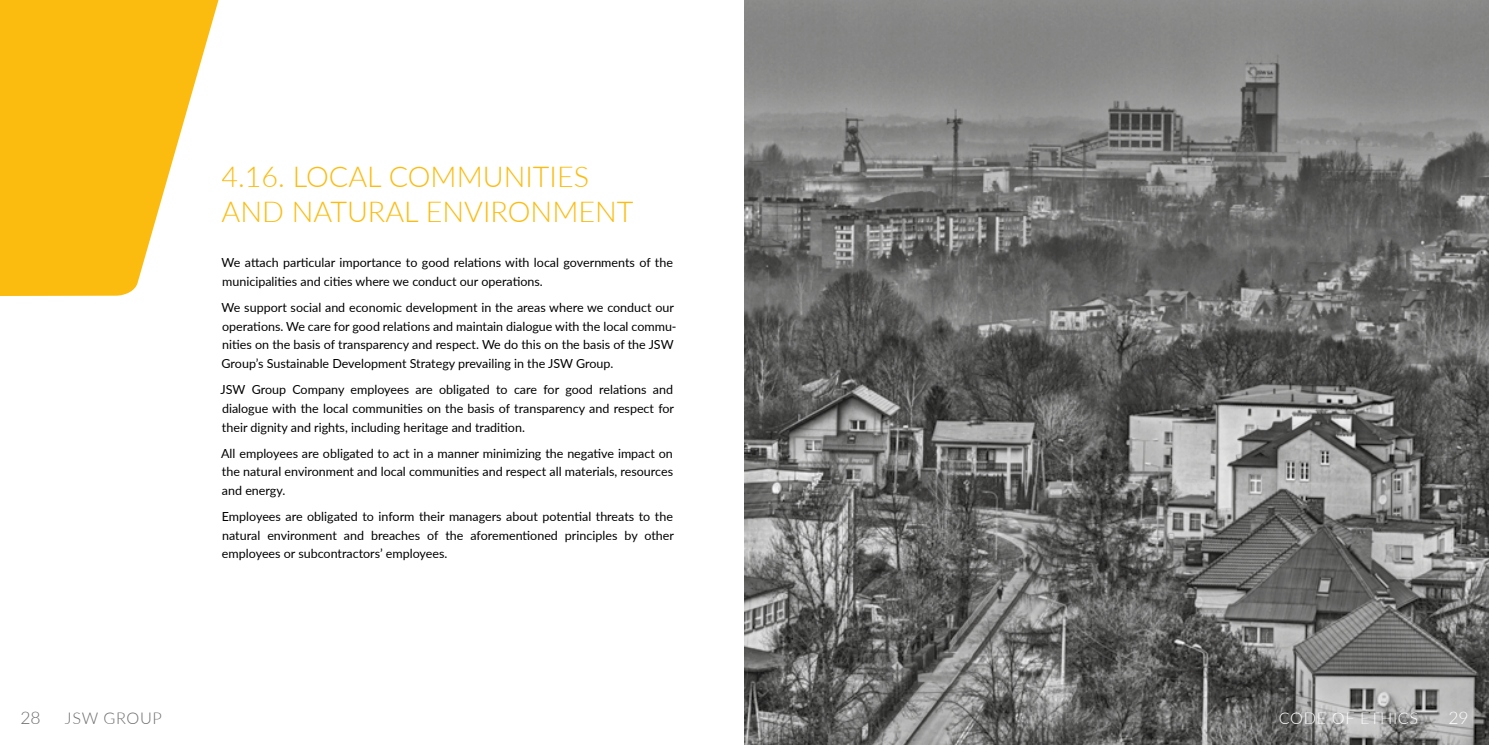
<style>
.page{position:relative;width:1489px;height:745px;background:#fff}
.page>*{position:absolute;margin:0;border:0;box-sizing:border-box;transform-origin:0 0}
.t1{font:300 28.75px/35px "Lato";color:#fcbc0f}
.t2{font:300 17.5px "Lato";color:#6f6e6e}
.t3{font:300 17.5px "Lato";color:#fff}
.t4{font:300 16.25px "Lato";letter-spacing:.04em;color:#fff}
.t5{font:300 16.25px "Lato";letter-spacing:.04em;color:#6f6e6e}
.t6{font:12.5px/18.8px "Lato";color:#000;text-align:justify}
</style>
<div class="page">
<svg style="left:0;top:0;width:219px;height:296px;fill:#fcbc0f"></svg>
<img style="left:744px;top:0;width:744px;height:744px">
<h1 class="t1" style="left:221px;top:158px;width:413px">4.16. LOCAL COMMUNITIES<br>AND NATURAL ENVIRONMENT</h1>
<p class="t6" style="left:222px;top:253px;width:453px">We attach particular importance to good relations with local governments of the municipalities and cities where we conduct our operations.</p>
<p class="t6" style="left:222px;top:297px;width:456px;text-align:left">We support social and economic development in the areas where we conduct our operations. We care for good relations and maintain dialogue with the local commu&shy;nities on the basis of transparency and respect. We do this on the basis of the JSW Group’s Sustainable Development Strategy prevailing in the JSW Group.</p>
<p class="t6" style="left:220px;top:379px;width:455px">JSW Group Company employees are obligated to care for good relations and dialogue with the local communities on the basis of transparency and respect for their dignity and rights, including heritage and tradition.</p>
<p class="t6" style="left:221px;top:443px;width:453px">All employees are obligated to act in a manner minimizing the negative impact on the natural environment and local communities and respect all materials, resources and energy.</p>
<p class="t6" style="left:222px;top:506px;width:453px">Employees are obligated to inform their managers about potential threats to the natural environment and breaches of the aforementioned principles by other employees or subcontractors’ employees.</p>
<h2 class="t2" style="left:20px;top:705px;width:22px">28</h2>
<h3 class="t5" style="left:65px;top:706px;width:98px">JSW GROUP</h3>
<h3 class="t4" style="left:1278px;top:706px;width:141px">CODE OF ETHICS</h3>
<h2 class="t3" style="left:1448px;top:705px;width:22px">29</h2>
</div>
